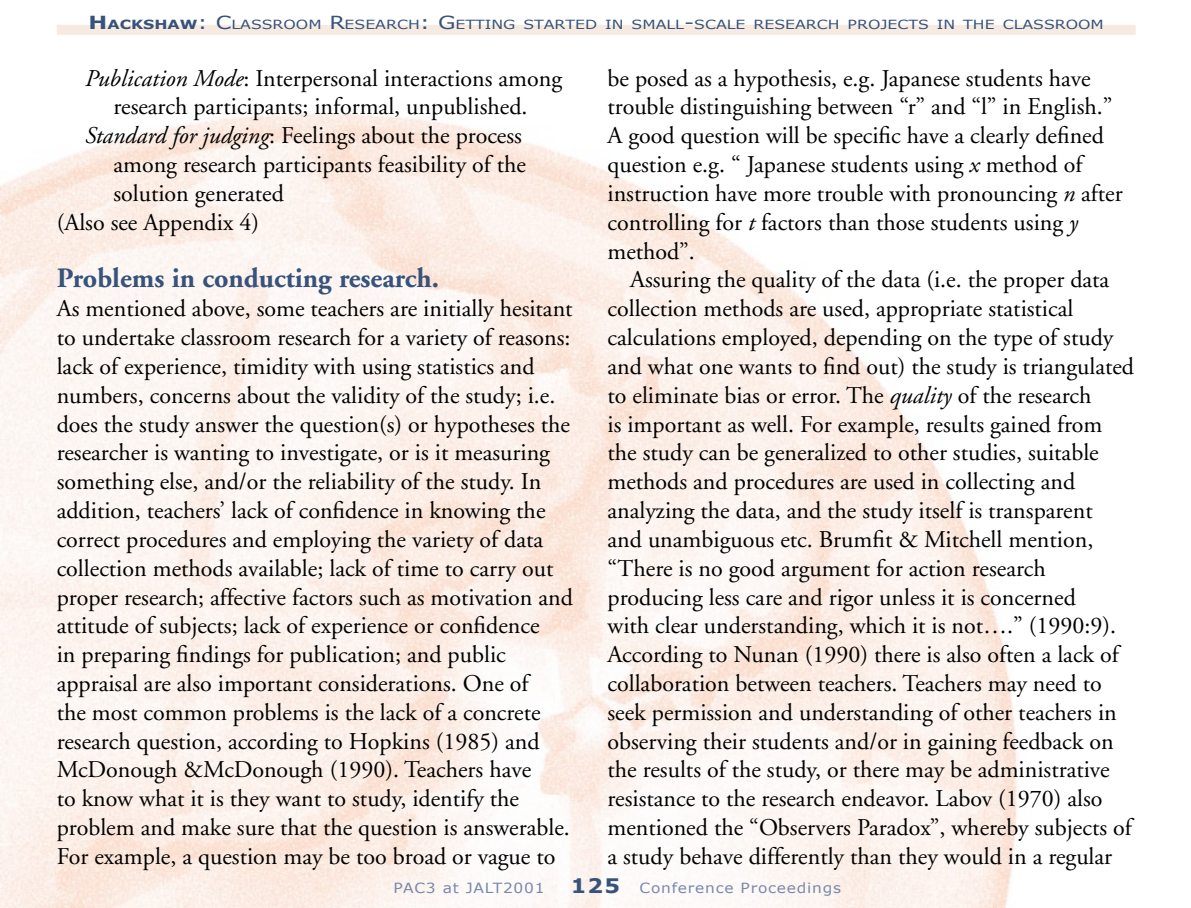
<style>
.page{position:relative;width:1191px;height:908px;background:#fff}
.page>*{position:absolute;margin:0;border:0;box-sizing:border-box;transform-origin:0 0}
.Subtitle{font:700 28px "Adobe Garamond";color:#37527b}
.Main_Text{font:24px/28.8px "Adobe Garamond";color:#000}
.Main_Text_Indent{font:24px/28.8px "Adobe Garamond";color:#000}
.List_Indent{font:24px/28.8px "Adobe Garamond";color:#000;text-align:center}
.t1{font:14px "Verdana";letter-spacing:.05em;color:#7988aa;scale:1.1 1}
.t2{font:12.6px "Verdana";color:#37527b;scale:1.25 1}
.s1{font-weight:700;font-size:18px}
.s2{font-weight:700}
.s3{font-size:18px}
.s4{font-style:italic}
.s5{font-weight:700;font-size:20px;color:#37527b}
</style>
<div class="page">
<div style="left:57px;top:25px;width:1078px;height:10px;background:#f6eae1"></div>
<p class="t2" style="left:89px;top:17px;width:813px"><span class="s1">H</span><span class="s2">ACKSHAW</span><span class="s3">: C</span>LASSROOM <span class="s3">R</span>ESEARCH<span class="s3">: G</span>ETTING STARTED IN SMALL<span class="s3">-</span>SCALE RESEARCH PROJECTS IN THE CLASSROOM</p>
<p class="List_Indent" style="left:85px;top:64px;width:478px"><span class="s4">Publication Mode</span>: Interpersonal interactions among research participants; informal, unpublished.</p>
<p class="List_Indent" style="left:113px;top:122px;width:414px;text-align:left;text-indent:-28px"><span class="s4">Standard for judging</span>: Feelings about the process among research participants feasibility of the solution generated</p>
<p class="Main_Text" style="left:57px;top:208px;width:204px">(Also see Appendix 4)</p>
<p class="Subtitle" style="left:57px;top:263px;width:384px">Problems in conducting research.</p>
<p class="Main_Text" style="left:57px;top:295px;width:518px">As mentioned above, some teachers are initially hesitant to undertake classroom research for a variety of reasons: lack of experience, timidity with using statistics and numbers, concerns about the validity of the study; i.e. does the study answer the question(s) or hypotheses the researcher is wanting to investigate, or is it measuring something else, and/or the reliability of the study. In addition, teachers’ lack of confidence in knowing the correct procedures and employing the variety of data collection methods available; lack of time to carry out proper research; affective factors such as motivation and attitude of subjects; lack of experience or confidence<br>in preparing findings for publication; and public appraisal are also important considerations. One of<br>the most common problems is the lack of a concrete research question, according to Hopkins (1985) and McDonough &amp;McDonough (1990). Teachers have<br>to know what it is they want to study, identify the problem and make sure that the question is answerable.<br>For example, a question may be too broad or vague to</p>
<p class="Main_Text" style="left:607px;top:64px;width:517px">be posed as a hypothesis, e.g. Japanese students have trouble distinguishing between “r” and “l” in English.” A good question will be specific have a clearly defined question e.g. “ Japanese students using <span class="s4">x</span> method of instruction have more trouble with pronouncing <span class="s4">n</span> after controlling for <span class="s4">t</span> factors than those students using <span class="s4">y </span>method”.</p>
<p class="Main_Text_Indent" style="left:607px;top:266px;width:528px;text-indent:23px">Assuring the quality of the data (i.e. the proper data collection methods are used, appropriate statistical calculations employed, depending on the type of study and what one wants to find out) the study is triangulated to eliminate bias or error. The <span class="s4">quality</span> of the research<br>is important as well. For example, results gained from the study can be generalized to other studies, suitable methods and procedures are used in collecting and analyzing the data, and the study itself is transparent<br>and unambiguous etc. Brumfit &amp; Mitchell mention, “There is no good argument for action research producing less care and rigor unless it is concerned<br>with clear understanding, which it is not….” (1990:9).<br>According to Nunan (1990) there is also often a lack of collaboration between teachers. Teachers may need to seek permission and understanding of other teachers in observing their students and/or in gaining feedback on the results of the study, or there may be administrative resistance to the research endeavor. Labov (1970) also mentioned the “Observers Paradox”, whereby subjects of a study behave differently than they would in a regular</p>
<p class="t1" style="left:393px;top:878px;width:139px">PAC3 at JALT2001</p>
<p class="t1" style="left:571px;top:878px;width:247px"><span class="s5">125</span> Conference Proceedings</p>
</div>
